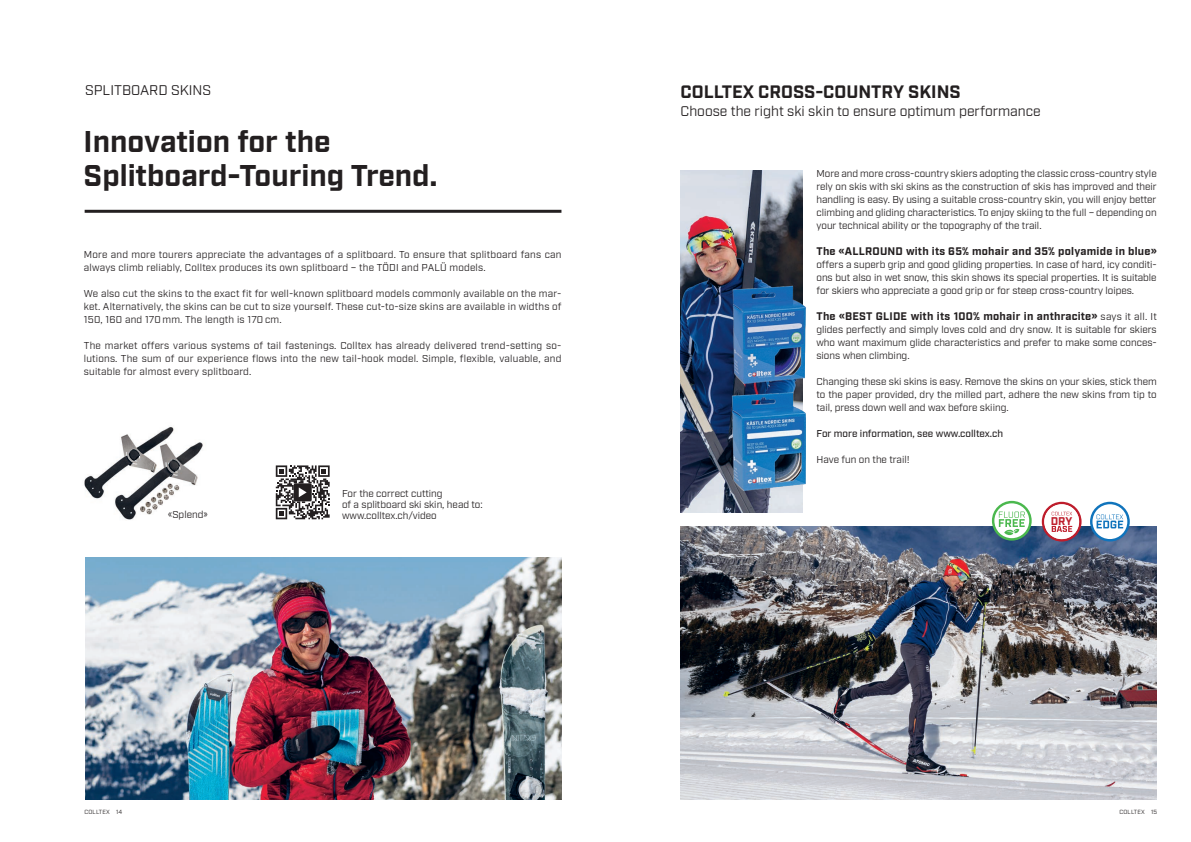
<style>
.page{position:relative;width:1191px;height:842px;background:#fff}
.page>*{position:absolute;margin:0;border:0;box-sizing:border-box;transform-origin:0 0}
.t1{font:700 30px/34px "Industry";color:#231f20}
.t2{font:700 18px "Industry";color:#231f20}
.t3{font:14px "Industry";color:#231f20}
.t4{font:700 11.2px "Industry";color:#be1d2c}
.t5{font:700 11px "Industry";letter-spacing:.02em;color:#231f20}
.t6{font:10px/13px "Industry";color:#231f20;text-align:justify}
.t7{font:10px/13px "Industry";letter-spacing:.02em;color:#231f20}
.t8{font:500 10px "Industry";color:#231f20}
.t9{font:6px "Industry";letter-spacing:.02em;color:#231f20}
.s1{font-weight:400;font-size:10px}
</style>
<div class="page">
<img style="left:85px;top:558px;width:476px;height:241px">
<img style="left:680px;top:170px;width:122px;height:343px">
<img style="left:680px;top:527px;width:477px;height:272px">
<svg style="left:992px;top:501px;width:39px;height:40px"></svg>
<div style="left:994px;top:503px;width:35px;height:35px;background:#fff;border-radius:50%"></div>
<svg style="left:998px;top:511px;width:27px;height:24px"></svg>
<svg style="left:1041px;top:502px;width:40px;height:39px"></svg>
<svg style="left:1090px;top:502px;width:39px;height:39px"></svg>
<div style="left:1092px;top:504px;width:35px;height:35px;background:#fff;border-radius:50%"></div>
<svg style="left:1096px;top:514px;width:27px;height:14px"></svg>
<div style="left:1044px;top:504px;width:35px;height:35px;background:#fff;border-radius:50%"></div>
<svg style="left:1051px;top:512px;width:21px;height:3px"></svg>
<svg style="left:1051px;top:526px;width:21px;height:6px"></svg>
<img style="left:729px;top:283px;width:77px;height:210px">
<img style="left:84px;top:426px;width:119px;height:94px">
<svg style="left:276px;top:465px;width:54px;height:54px"></svg>
<hr style="left:85px;top:210px;width:476px;height:3px;background:#231f20">
<h3 class="t3" style="left:85px;top:82px;width:127px">SPLITBOARD SKINS</h3>
<h1 class="t1" style="left:84px;top:126px;width:355px">Innovation for the<br>Splitboard-Touring Trend.</h1>
<p class="t7" style="left:84px;top:248px;width:479px">More and more tourers appreciate the advantages of a splitboard. To ensure that splitboard fans can always climb reliably, Colltex produces its own splitboard – the TÖDI and PALÜ models.</p>
<p class="t6" style="left:84px;top:287px;width:479px">We also cut the skins to the exact fit for well-known splitboard models commonly available on the mar&shy;ket. Alternatively, the skins can be cut to size yourself. These cut-to-size skins are available in widths of 150, 160 and 170 mm. The length is 170 cm.</p>
<p class="t6" style="left:84px;top:339px;width:479px">The market offers various systems of tail fastenings. Colltex has already delivered trend-setting so&shy;lutions. The sum of our experience flows into the new tail-hook model. Simple, flexible, valuable, and suitable for almost every splitboard.</p>
<p class="t6" style="left:168px;top:508px;width:41px">«Splend»</p>
<p class="t6" style="left:342px;top:488px;width:142px;line-height:11px;text-align:left">For the correct cutting<br>of a splitboard ski skin, head to: www.colltex.ch/video</p>
<h2 class="t2" style="left:680px;top:81px;width:282px">COLLTEX CROSS-COUNTRY SKINS</h2>
<h3 class="t3" style="left:680px;top:103px;width:362px">Choose the right ski skin to ensure optimum performance</h3>
<p class="t6" style="left:816px;top:168px;width:342px">More and more cross-country skiers adopting the classic cross-country style rely on skis with ski skins as the construction of skis has improved and their handling is easy. By using a suitable cross-country skin, you will enjoy better climbing and gliding characteristics. To enjoy skiing to the full – depending on your technical ability or the topography of the trail.</p>
<p class="t5" style="left:816px;top:245px;width:342px">The «ALLROUND with its 65% mohair and 35% polyamide in blue»</p>
<p class="t6" style="left:816px;top:259px;width:342px">offers a superb grip and good gliding properties. In case of hard, icy conditi&shy;ons but also in wet snow, this skin shows its special properties. It is suitable for skiers who appreciate a good grip or for steep cross-country loipes.</p>
<p class="t5" style="left:816px;top:310px;width:342px">The «BEST GLIDE with its 100% mohair in anthracite» <span class="s1">says it all. It</span></p>
<p class="t6" style="left:816px;top:324px;width:342px">glides perfectly and simply loves cold and dry snow. It is suitable for skiers who want maximum glide characteristics and prefer to make some conces&shy;sions when climbing.</p>
<p class="t6" style="left:816px;top:376px;width:342px">Changing these ski skins is easy. Remove the skins on your skies, stick them to the paper provided, dry the milled part, adhere the new skins from tip to tail, press down well and wax before skiing.</p>
<p class="t8" style="left:816px;top:428px;width:188px">For more information, see www.colltex.ch</p>
<p class="t6" style="left:816px;top:454px;width:95px">Have fun on the trail!</p>
<p class="t4" style="left:1050px;top:514px;width:23px">DRY</p>
<p class="t9" style="left:85px;top:809px;width:39px">COLLTEX 14</p>
<p class="t9" style="left:1119px;top:809px;width:39px">COLLTEX 15</p>
</div>
